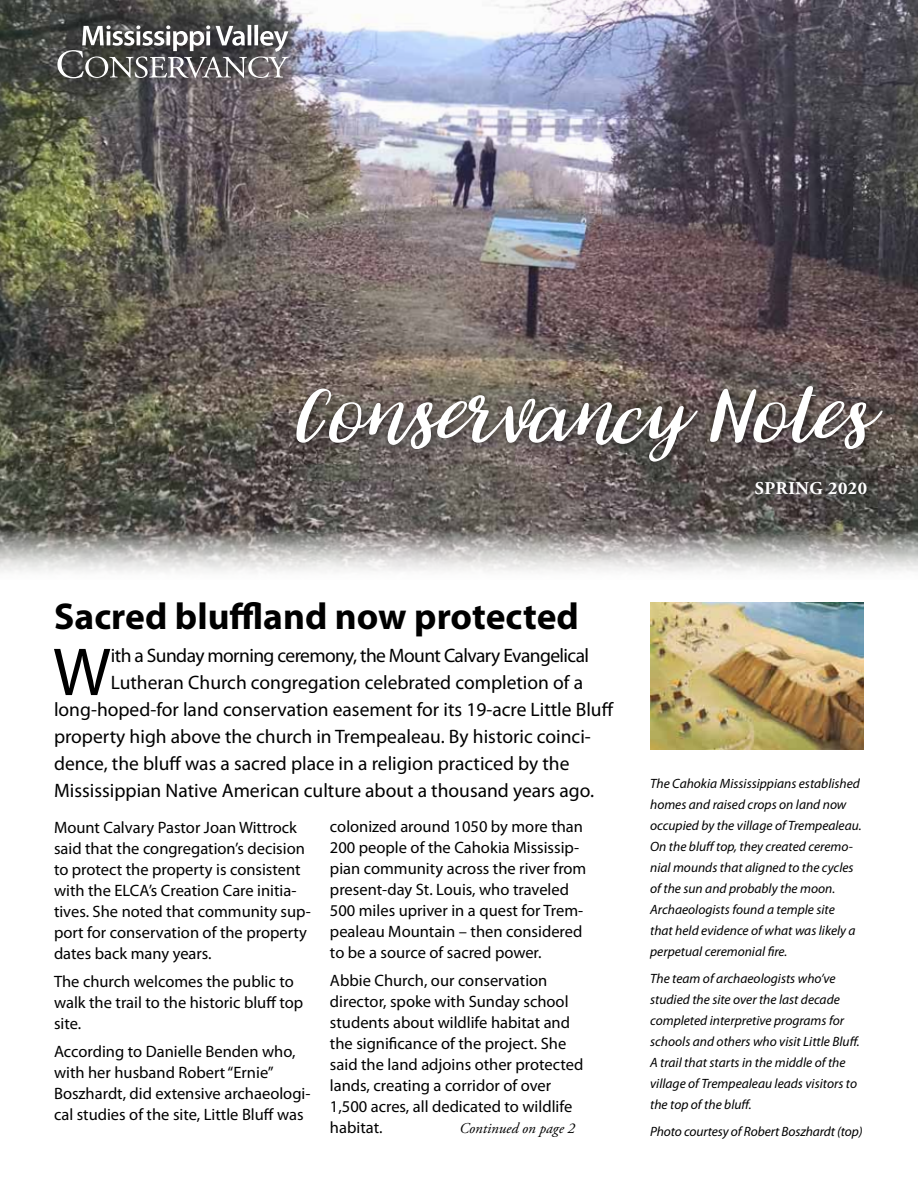
<style>
.page{position:relative;width:918px;height:1188px;background:#fff}
.page>*{position:absolute;margin:0;border:0;box-sizing:border-box;transform-origin:0 0}
.t1{font:90px "Jasmine";color:#fff}
.t2{font:68.4px "Myriad Pro";color:#000}
.t3{font:700 37.5px "Myriad Pro";color:#000}
.t4{font:19.5px "Myriad Pro";color:#000}
.t5{font:19.5px "Myriad Pro";letter-spacing:-.03em;color:#000}
.t6{font:700 18px "Adobe Garamond Pro";letter-spacing:.03em;color:#fff}
.t7{font:16.5px/21px "Myriad Pro";color:#000}
.t8{font:italic 15px "Adobe Garamond Pro";color:#000}
.t9{font:italic 13.5px/21px "Myriad Pro";color:#000}
</style>
<div class="page">
<img style="left:0;top:0;width:918px;height:572px">
<div style="left:289px;top:380px;width:602px;height:91px;background:#000;opacity:.5"></div>
<div style="left:751px;top:476px;width:126px;height:29px;background:#000;opacity:.5"></div>
<div style="left:55px;top:22px;width:245px;height:69px;background:#000;opacity:.35"></div>
<svg style="left:57px;top:25px;width:232px;height:53px"></svg>
<img style="left:650px;top:603px;width:214px;height:147px">
<h1 class="t1" style="left:305px;top:371px;width:579px">Conservancy Notes</h1>
<p class="t6" style="left:755px;top:478px;width:114px">SPRING 2020</p>
<h3 class="t3" style="left:54px;top:592px;width:526px">Sacred bluffland now protected</h3>
<h2 class="t2" style="left:53px;top:630px;width:59px">W</h2>
<p class="t5" style="left:111px;top:644px;width:480px">ith a Sunday morning ceremony, the Mount Calvary Evangelical</p>
<p class="t4" style="left:111px;top:671px;width:474px">Lutheran Church congregation celebrated completion of a</p>
<p class="t4" style="left:54px;top:698px;width:561px">long-hoped-for land conservation easement for its 19-acre Little Bluff</p>
<p class="t4" style="left:54px;top:725px;width:538px">property high above the church in Trempealeau. By historic coinci-</p>
<p class="t4" style="left:54px;top:752px;width:517px">dence, the bluff was a sacred place in a religion practiced by the</p>
<p class="t4" style="left:54px;top:779px;width:542px">Mississippian Native American culture about a thousand years ago.</p>
<p class="t9" style="left:650px;top:773px;width:213px">The Cahokia Mississippians established homes and raised crops on land now occupied by the village of Trempealeau.<br>On the bluff top, they created ceremo&shy;nial mounds that aligned to the cycles of the sun and probably the moon.<br>Archaeologists found a temple site<br>that held evidence of what was likely a perpetual ceremonial fire.</p>
<p class="t9" style="left:650px;top:968px;width:211px">The team of archaeologists who’ve studied the site over the last decade completed interpretive programs for schools and others who visit Little Bluff.<br>A trail that starts in the middle of the village of Trempealeau leads visitors to the top of the bluff.</p>
<p class="t9" style="left:650px;top:1121px;width:214px">Photo courtesy of Robert Boszhardt (top)</p>
<p class="t7" style="left:330px;top:816px;width:258px">colonized around 1050 by more than 200 people of the Cahokia Mississip&shy;pian community across the river from present-day St. Louis, who traveled 500 miles upriver in a quest for Trem&shy;pealeau Mountain – then considered to be a source of sacred power.</p>
<p class="t7" style="left:330px;top:970px;width:255px">Abbie Church, our conservation director, spoke with Sunday school students about wildlife habitat and the significance of the project. She said the land adjoins other protected lands, creating a corridor of over<br>1,500 acres, all dedicated to wildlife habitat.</p>
<p class="t7" style="left:54px;top:817px;width:258px">Mount Calvary Pastor Joan Wittrock said that the congregation’s decision to protect the property is consistent with the ELCA’s Creation Care initia&shy;tives. She noted that community sup&shy;port for conservation of the property dates back many years.</p>
<p class="t7" style="left:54px;top:971px;width:251px">The church welcomes the public to walk the trail to the historic bluff top site.</p>
<p class="t7" style="left:54px;top:1040px;width:258px">According to Danielle Benden who, with her husband Robert “Ernie” Boszhardt, did extensive archaeologi&shy;cal studies of the site, Little Bluff was</p>
<p class="t8" style="left:459px;top:1119px;width:117px">Continued on page 2</p>
</div>
